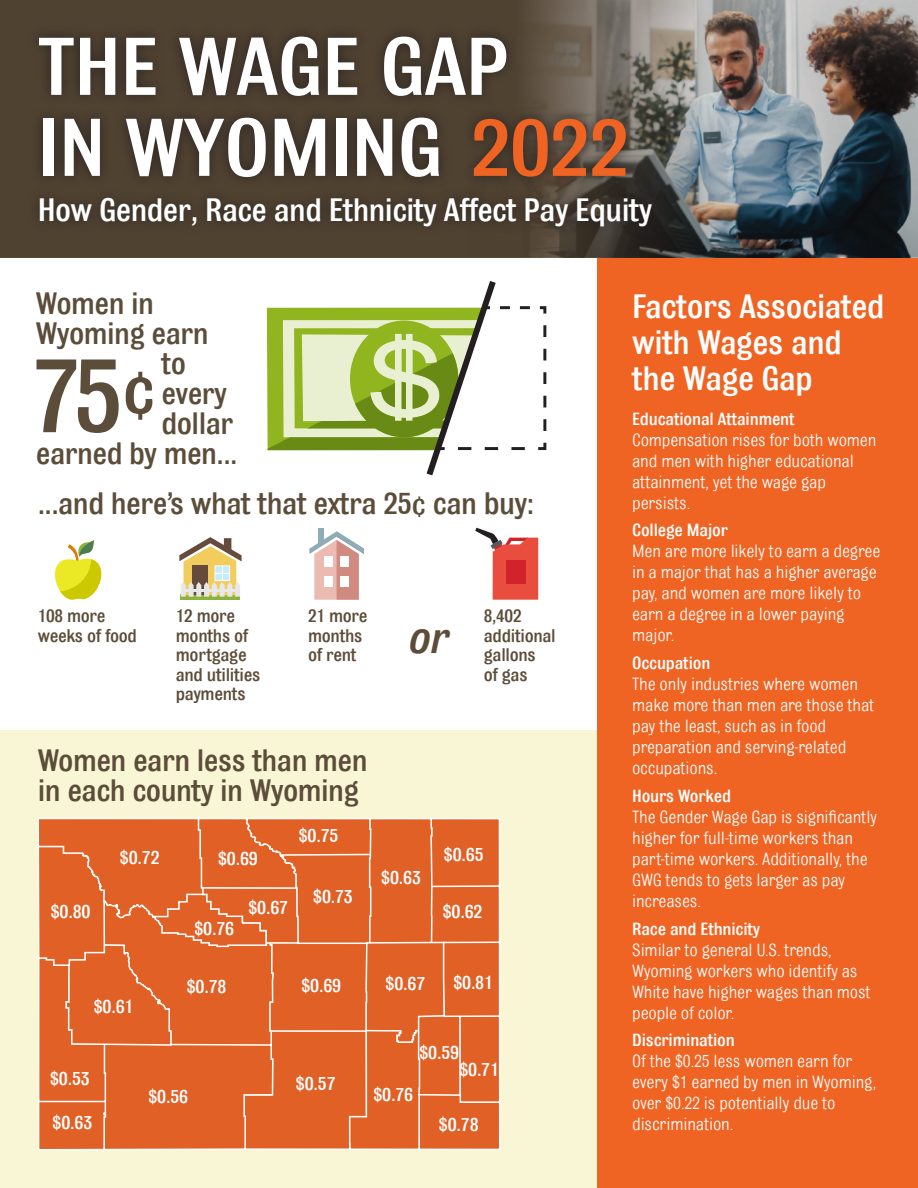
<style>
.page{position:relative;width:918px;height:1188px;background:#fff}
.page>*{position:absolute;margin:0;border:0;box-sizing:border-box;transform-origin:0 0}
.t1{font:500 112.35px "Bulldog";color:#5c4d3a;scale:.96 1}
.t2{font:500 87px/81px "Bulldog";letter-spacing:-.01em;color:#fff}
.t3{font:italic 500 48px "Bulldog";color:#5c4d3a;scale:.96 1}
.t4{font:500 36px/36px "Bulldog";letter-spacing:-.01em;color:#fff;scale:.96 1}
.t5{font:500 34.5px "Bulldog";letter-spacing:-.015em;color:#fff;scale:.96 1}
.t6{font:500 33px/30px "Bulldog";letter-spacing:-.015em;color:#5c4d3a;scale:.96 1}
.t7{font:500 20.25px "Bulldog";letter-spacing:-.01em;color:#fff;scale:.96 1}
.t8{font:500 19.5px/19.5px "Bulldog";letter-spacing:-.015em;color:#5c4d3a;scale:.96 1}
.t9{font:18.75px/21px "Bulldog";letter-spacing:-.01em;color:#fff;scale:.96 1}
.t10{font:500 18.75px "Bulldog";letter-spacing:-.01em;color:#fff;scale:.96 1}
.s1{color:#f06423}
</style>
<div class="page">
<div style="left:0;top:731px;width:630px;height:457px;background:#f9f6d5"></div>
<div style="left:597px;top:253px;width:321px;height:935px;background:#f06423"></div>
<svg style="left:55px;top:540px;width:47px;height:60px"></svg>
<div style="left:181px;top:594px;width:59px;height:6px;background:#8cb33b"></div>
<svg style="left:179px;top:537px;width:63px;height:60px"></svg>
<div style="left:318px;top:528px;width:6px;height:16px;background:#8fabb5"></div>
<svg style="left:309px;top:531px;width:55px;height:69px"></svg>
<div style="left:324px;top:576px;width:8px;height:11px;background:#fff"></div>
<div style="left:341px;top:576px;width:8px;height:11px;background:#fff"></div>
<svg style="left:475px;top:528px;width:63px;height:72px"></svg>
<div style="left:506px;top:561px;width:20px;height:23px;background:#d1232a"></div>
<svg style="left:37px;top:817px;width:464px;height:334px;background:#e16931"></svg>
<svg style="left:267px;top:281px;width:280px;height:195px"></svg>
<img style="left:0;top:0;width:918px;height:257px">
<div style="left:27px;top:24px;width:637px;height:214px;background:#231f20;opacity:.85"></div>
<p class="t2" style="left:38px;top:28px;width:593px">THE WAGE GAP<br>IN WYOMING <span class="s1">2022</span></p>
<p class="t5" style="left:38px;top:192px;width:642px">How Gender, Race and Ethnicity Affect Pay Equity</p>
<p class="t6" style="left:36px;top:289px;width:125px">Women in</p>
<p class="t6" style="left:36px;top:319px;width:182px">Wyoming earn</p>
<p class="t6" style="left:161px;top:349px;width:27px">to</p>
<p class="t6" style="left:161px;top:379px;width:70px">every</p>
<p class="t6" style="left:161px;top:409px;width:77px">dollar</p>
<p class="t6" style="left:36px;top:439px;width:212px">earned by men...</p>
<p class="t1" style="left:31px;top:337px;width:132px">75<sup>¢</sup></p>
<p class="t6" style="left:38px;top:489px;width:519px">...and here’s what that extra 25¢ can buy:</p>
<p class="t8" style="left:38px;top:607px;width:105px">108 more weeks of food</p>
<p class="t8" style="left:176px;top:607px;width:90px">12 more months of mortgage and utilities payments</p>
<p class="t8" style="left:308px;top:607px;width:63px">21 more months of rent</p>
<p class="t8" style="left:484px;top:607px;width:76px">8,402 additional gallons<br>of gas</p>
<p class="t3" style="left:406px;top:612px;width:43px">or</p>
<p class="t6" style="left:38px;top:746px;width:345px">Women earn less than men in each county in Wyoming</p>
<p class="t7" style="left:51px;top:901px;width:43px">$0.80</p>
<p class="t7" style="left:120px;top:847px;width:43px">$0.72</p>
<p class="t7" style="left:218px;top:848px;width:43px">$0.69</p>
<p class="t7" style="left:194px;top:918px;width:43px">$0.76</p>
<p class="t7" style="left:248px;top:897px;width:43px">$0.67</p>
<p class="t7" style="left:299px;top:825px;width:43px">$0.75</p>
<p class="t7" style="left:313px;top:886px;width:43px">$0.73</p>
<p class="t7" style="left:381px;top:867px;width:43px">$0.63</p>
<p class="t7" style="left:444px;top:844px;width:43px">$0.65</p>
<p class="t7" style="left:443px;top:901px;width:43px">$0.62</p>
<p class="t7" style="left:187px;top:976px;width:43px">$0.78</p>
<p class="t7" style="left:302px;top:975px;width:43px">$0.69</p>
<p class="t7" style="left:453px;top:971px;width:43px">$0.81</p>
<p class="t7" style="left:386px;top:973px;width:43px">$0.67</p>
<p class="t7" style="left:94px;top:996px;width:43px">$0.61</p>
<p class="t7" style="left:50px;top:1067px;width:43px">$0.53</p>
<p class="t7" style="left:53px;top:1112px;width:43px">$0.63</p>
<p class="t7" style="left:148px;top:1086px;width:43px">$0.56</p>
<p class="t7" style="left:296px;top:1073px;width:43px">$0.57</p>
<p class="t7" style="left:419px;top:1042px;width:43px">$0.59</p>
<p class="t7" style="left:459px;top:1059px;width:43px">$0.71</p>
<p class="t7" style="left:439px;top:1114px;width:43px">$0.78</p>
<p class="t7" style="left:374px;top:1084px;width:43px">$0.76</p>
<p class="t4" style="left:632px;top:289px;width:264px">Factors Associated with Wages and the Wage Gap</p>
<p class="t10" style="left:632px;top:409px;width:171px">Educational Attainment</p>
<p class="t9" style="left:632px;top:430px;width:256px">Compensation rises for both women and men with higher educational attainment, yet the wage gap persists.</p>
<p class="t10" style="left:632px;top:521px;width:101px">College Major</p>
<p class="t9" style="left:632px;top:541px;width:260px">Men are more likely to earn a degree</p>
<p class="t9" style="left:632px;top:562px;width:256px">in a major that has a higher average</p>
<p class="t9" style="left:632px;top:583px;width:240px">pay, and women are more likely to</p>
<p class="t9" style="left:632px;top:604px;width:223px">earn a degree in a lower paying major.</p>
<p class="t10" style="left:632px;top:653px;width:83px">Occupation</p>
<p class="t9" style="left:632px;top:674px;width:237px">The only industries where women</p>
<p class="t9" style="left:632px;top:695px;width:254px">make more than men are those that</p>
<p class="t9" style="left:632px;top:716px;width:204px">pay the least, such as in food</p>
<p class="t9" style="left:632px;top:737px;width:225px">preparation and serving-related</p>
<p class="t9" style="left:632px;top:758px;width:90px">occupations.</p>
<p class="t10" style="left:632px;top:786px;width:105px">Hours Worked</p>
<p class="t9" style="left:632px;top:807px;width:257px">The Gender Wage Gap is significantly</p>
<p class="t9" style="left:632px;top:828px;width:247px">higher for full-time workers than part-time workers. Additionally, the<br>GWG tends to gets larger as pay increases.</p>
<p class="t10" style="left:632px;top:919px;width:135px">Race and Ethnicity</p>
<p class="t9" style="left:632px;top:940px;width:209px">Similar to general U.S. trends,</p>
<p class="t9" style="left:632px;top:961px;width:236px">Wyoming workers who identify as</p>
<p class="t9" style="left:632px;top:982px;width:250px">White have higher wages than most</p>
<p class="t9" style="left:632px;top:1003px;width:108px">people of color.</p>
<p class="t10" style="left:632px;top:1031px;width:108px">Discrimination</p>
<p class="t9" style="left:632px;top:1051px;width:231px">Of the $0.25 less women earn for</p>
<p class="t9" style="left:632px;top:1072px;width:256px">every $1 earned by men in Wyoming,</p>
<p class="t9" style="left:632px;top:1093px;width:213px">over $0.22 is potentially due to</p>
<p class="t9" style="left:632px;top:1114px;width:107px">discrimination.</p>
</div>
